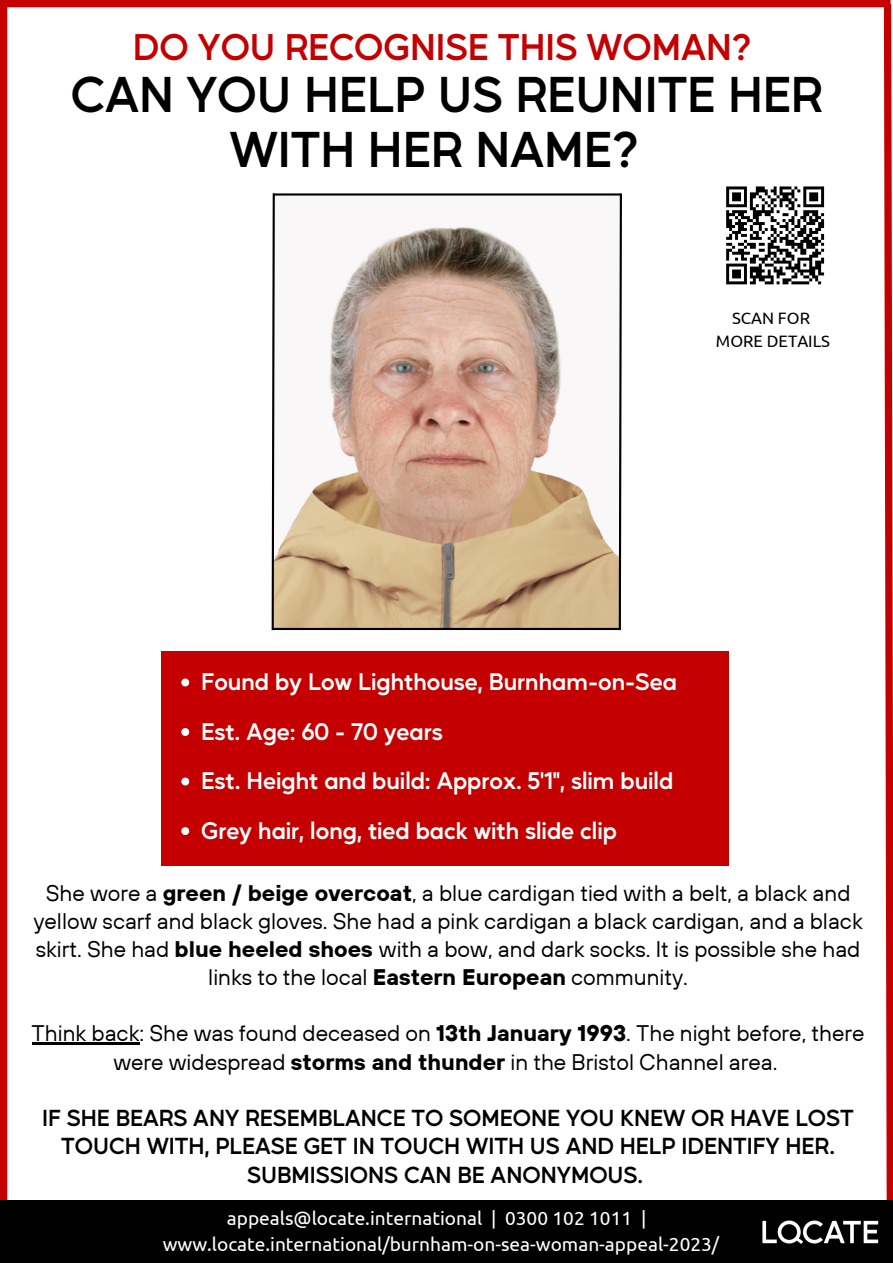
<style>
.page{position:relative;width:893px;height:1263px;background:#fff}
.page>*{position:absolute;margin:0;border:0;box-sizing:border-box;transform-origin:0 0}
.t1{font:600 48.75px/55.1px "Mustica Pro";color:#000;text-align:center}
.t2{font:600 36px "Mustica Pro";color:#c50000}
.t3{font:600 23.25px/49.5px "Mustica Pro";color:#fff}
.t4{font:22.5px/28.1px "TT Hoves";color:#000;text-align:center}
.t5{font:600 22.5px/28.1px "Mustica Pro";color:#000;text-align:center}
.t6{font:19.05px/26.5px "Ubuntu";color:#fff;text-align:center}
.t7{font:16.5px/23.1px "Ubuntu";color:#000;text-align:center}
.s1{font-weight:700}
</style>
<div class="page">
<div style="left:0;top:4px;width:7px;height:1214px;background:#c50000"></div>
<svg style="left:880px;top:0;width:13px;height:1200px"></svg>
<div style="left:0;top:1200px;width:893px;height:63px;background:#000"></div>
<div style="left:0;top:0;width:890px;height:7px;background:#c50000"></div>
<div style="left:161px;top:651px;width:567px;height:215px;background:#c50000"></div>
<svg style="left:181px;top:678px;width:8px;height:8px"></svg>
<svg style="left:181px;top:728px;width:8px;height:8px"></svg>
<svg style="left:181px;top:777px;width:8px;height:8px"></svg>
<svg style="left:181px;top:827px;width:8px;height:8px"></svg>
<img style="left:276px;top:207px;width:341px;height:421px">
<hr style="left:273px;top:628px;width:347px;height:2px;background:#000">
<hr style="left:273px;top:193px;width:347px;height:3px;background:#000">
<svg style="left:271px;top:193px;width:5px;height:438px"></svg>
<svg style="left:617px;top:193px;width:5px;height:438px"></svg>
<img style="left:762px;top:1220px;width:117px;height:24px">
<svg style="left:726px;top:186px;width:99px;height:99px"></svg>
<hr style="left:32px;top:1042px;width:107px;height:3px;background:#000">
<h2 class="t2" style="left:133px;top:22px;width:620px">DO YOU RECOGNISE THIS WOMAN?</h2>
<h1 class="t1" style="left:71px;top:65px;width:753px">CAN YOU HELP US REUNITE HER<br>WITH HER NAME?</h1>
<p class="t7" style="left:716px;top:306px;width:116px">SCAN FOR<br>MORE DETAILS</p>
<p class="t3" style="left:201px;top:656px;width:477px">Found by Low Lighthouse, Burnham-on-Sea Est. Age: 60 - 70 years<br>Est. Height and build: Approx. 5'1", slim build Grey hair, long, tied back with slide clip</p>
<p class="t4" style="left:33px;top:878px;width:831px">She wore a <span class="s1">green / beige overcoat</span>, a blue cardigan tied with a belt, a black and yellow scarf and black gloves. She had a pink cardigan a black cardigan, and a black skirt. She had <span class="s1">blue heeled shoes</span> with a bow, and dark socks. It is possible she had links to the local <span class="s1">Eastern European</span> community.</p>
<p class="t4" style="left:32px;top:1019px;width:834px">Think back: She was found deceased on <span class="s1">13th January 1993</span>. The night before, there were widespread <span class="s1">storms and thunder</span> in the Bristol Channel area.</p>
<p class="t5" style="left:42px;top:1103px;width:813px">IF SHE BEARS ANY RESEMBLANCE TO SOMEONE YOU KNEW OR HAVE LOST<br>TOUCH WITH, PLEASE GET IN TOUCH WITH US AND HELP IDENTIFY HER.<br>SUBMISSIONS CAN BE ANONYMOUS.</p>
<p class="t6" style="left:163px;top:1204px;width:558px">appeals@locate.international | 0300 102 1011 | www.locate.international/burnham-on-sea-woman-appeal-2023/</p>
</div>
